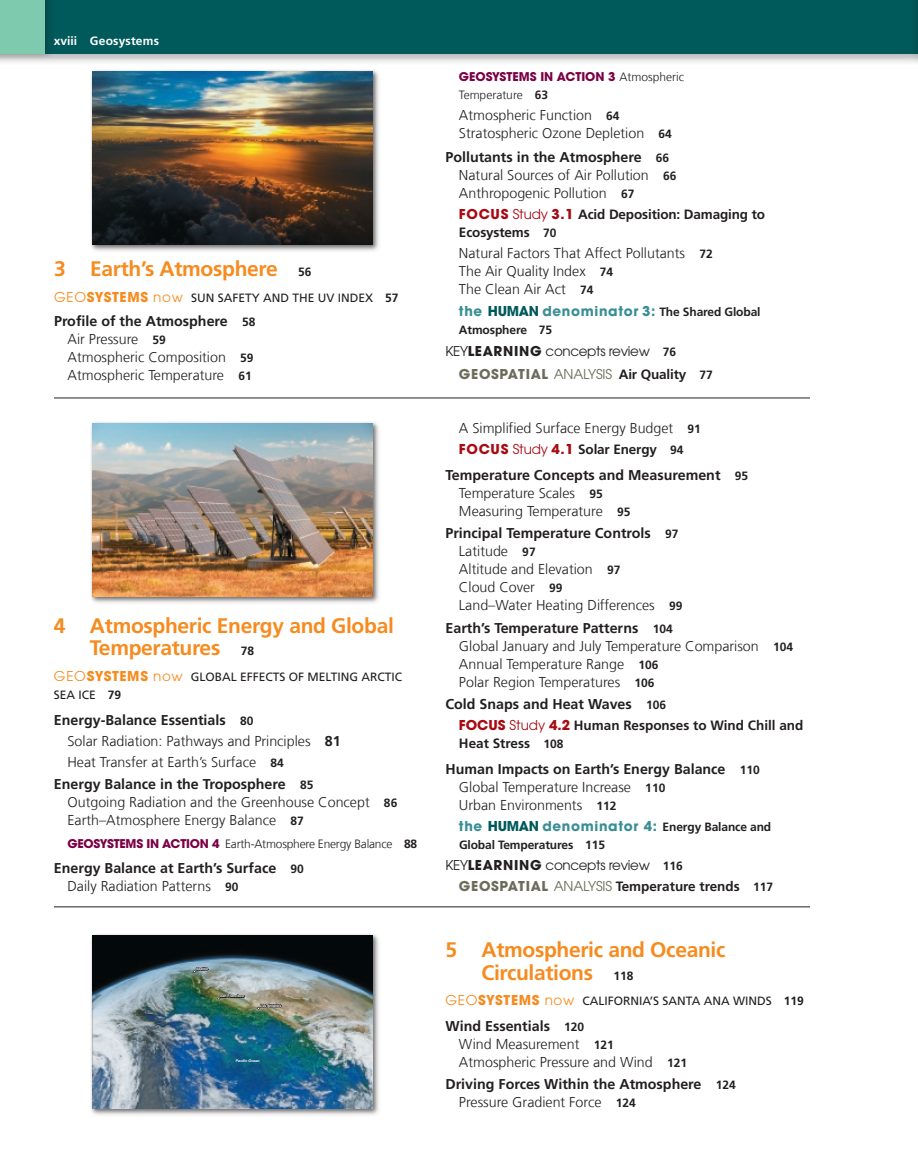
<style>
.page{position:relative;width:918px;height:1175px;background:#fff}
.page>*{position:absolute;margin:0;border:0;box-sizing:border-box;transform-origin:0 0}
.t1{font:700 21px/22.5px "Frutiger LT Com";letter-spacing:-.015em;color:#f68b1f}
.t2{font:300 14.25px/18px "Frutiger LT Com";color:#231f20}
.t3{font:700 14.25px/18px "Frutiger LT Com";color:#231f20}
.t4{font:700 13.5px/18px "Frutiger LT Com";letter-spacing:-.01em;color:#231f20}
.t5{font:13.5px/22.5px "ITC Avant Garde W1 G";letter-spacing:-.025em;color:#231f20}
.t6{font:700 13.5px "ITC Avant Garde W1 G";letter-spacing:-.025em;color:#398e95}
.t7{font:700 13.5px "ITC Avant Garde W1 G";color:#a70a12}
.t8{font:12px/18px "Frutiger LT Com";color:#231f20}
.t9{font:300 12px "Frutiger LT Com";letter-spacing:-.02em;color:#231f20}
.t10{font:300 12px/18px "Frutiger LT Com";color:#231f20}
.t11{font:700 12px "Frutiger LT Com";letter-spacing:-.01em;color:#231f20}
.t12{font:700 12px "Frutiger LT Com";color:#fff}
.t13{font:700 3.6px "Helvetica Neue LTW1 G";color:#fff}
.t14{font:italic 700 3.6px "Helvetica Neue LTW1 G";color:#fff}
.s1{font-size:12px;color:#231f20}
.s2{font-family:"ITC Avant Garde W1 G";font-size:13.5px;color:#f68b1f}
.s3{font-family:"ITC Avant Garde W1 G";font-weight:700;font-size:13.5px;color:#f68b1f}
.s4{font-weight:700}
.s5{font-weight:700;font-size:12px}
.s6{font-family:"ITC Avant Garde W1 G";font-weight:700;color:#7b0046}
.s7{font-size:12px}
.s8{font-weight:300}
.s9{font-family:"ITC Avant Garde W1 G";color:#a70a12}
.s10{font-family:"ITC Avant Garde W1 G";font-weight:400;color:#a70a12}
.s11{color:#00595a}
.s12{font-family:"Frutiger LT Com";font-size:12px;color:#231f20}
.s13{font-family:"Frutiger LT Com";font-weight:700;font-size:12px}
.s14{font-weight:700;color:#6d6c5c}
.s15{font-family:"ITC Avant Garde W1 G";color:#6d6c5c}
.s16{font-family:"ITC Avant Garde W1 G";font-weight:400;color:#6d6c5c}
.s17{color:#6d6c5c}
.s18{font-family:"Frutiger LT Com";font-weight:700}
</style>
<div class="page">
<div style="left:0;top:0;width:918px;height:65px;background:#231f20;opacity:.3"></div>
<div style="left:0;top:0;width:918px;height:54px;background:#00595a"></div>
<div style="left:0;top:0;width:55px;height:61px;background:#231f20;opacity:.3"></div>
<div style="left:0;top:0;width:45px;height:54px;background:#7dcaae"></div>
<div style="left:911px;top:0;width:7px;height:65px;background:#231f20;opacity:.3"></div>
<div style="left:88px;top:68px;width:296px;height:187px;background:#fbfbfb"></div>
<img style="left:91px;top:70px;width:288px;height:181px">
<img style="left:92px;top:71px;width:281px;height:173px">
<div style="left:88px;top:420px;width:296px;height:187px;background:#fbfbfb"></div>
<img style="left:91px;top:422px;width:288px;height:181px">
<img style="left:92px;top:424px;width:281px;height:172px">
<div style="left:88px;top:931px;width:296px;height:188px;background:#fbfbfb"></div>
<img style="left:91px;top:934px;width:288px;height:181px">
<img style="left:92px;top:935px;width:281px;height:173px">
<svg style="left:258px;top:1002px;width:24px;height:7px"></svg>
<svg style="left:218px;top:994px;width:27px;height:5px"></svg>
<svg style="left:194px;top:967px;width:15px;height:5px"></svg>
<hr style="left:54px;top:906px;width:756px;height:1px;background:#231f20">
<hr style="left:54px;top:397px;width:756px;height:1px;background:#231f20">
<p class="t12" style="left:54px;top:34px;width:107px">xviii Geosystems</p>
<p class="t1" style="left:54px;top:258px;width:259px">3 Earth’s Atmosphere <span class="s1">56</span></p>
<p class="t8" style="left:54px;top:288px;width:346px"><span class="s2">GEO</span><span class="s3">SYSTEMS</span> <span class="s2">now</span> SUN SAFETY AND THE UV I NDEX <span class="s4">57</span></p>
<p class="t2" style="left:68px;top:311px;width:189px;text-indent:-14px"><span class="s4">Profile of the Atmosphere</span> <span class="s5">58<br></span>Air Pressure <span class="s5">59<br></span>Atmospheric Composition <span class="s5">59<br></span>Atmospheric Temperature <span class="s5">61</span></p>
<p class="t1" style="left:90px;top:614px;width:305px;text-indent:-36px">4 Atmospheric Energy and Global<br>Temperatures <span class="s1">78</span></p>
<p class="t8" style="left:54px;top:667px;width:348px"><span class="s2">GEO</span><span class="s3">SYSTE MS</span> <span class="s2">now</span> GLOBAL EFFECTS OF MELTING ARCTIC<br>SEA ICE <span class="s4">79</span></p>
<p class="t2" style="left:67px;top:709px;width:275px;line-height:21px;text-indent:-14px"><span class="s4">Energy-Balance Essentials</span> <span class="s5">80<br></span>Solar Radiation: Pathways and Principles <span class="s4">81<br></span>Heat Transfer at Earth’s Surface <span class="s5">84</span></p>
<p class="t2" style="left:67px;top:775px;width:331px;text-indent:-14px"><span class="s4">Energy Balance in the Troposphere</span> <span class="s5">85<br></span>Outgoing Radiation and the Greenhouse Concept <span class="s5">86<br></span>Earth–Atmosphere Energy Balance <span class="s5">87</span></p>
<p class="t9" style="left:67px;top:836px;width:351px"><span class="s6">GEOSYSTEMS IN ACTION 4</span> Earth-Atmosphere Energy Balance <span class="s4">88</span></p>
<p class="t3" style="left:67px;top:859px;width:238px;text-indent:-14px">Energy Balance at Earth’s Surface <span class="s7">90<br></span><span class="s8">Daily Radiation Patterns</span> <span class="s7">90</span></p>
<p class="t13" style="left:196px;top:966px;width:13px">Seattle</p>
<p class="t13" style="left:220px;top:993px;width:26px">San Francisco</p>
<p class="t13" style="left:260px;top:1003px;width:23px">Los Angeles</p>
<p class="t14" style="left:236px;top:1058px;width:25px">Pacific Ocean</p>
<p class="t10" style="left:459px;top:68px;width:227px"><span class="s6">GEOSYSTEMS IN ACTION 3</span> Atmospheric<br>Temperature <span class="s4">63</span></p>
<p class="t2" style="left:459px;top:106px;width:214px">Atmospheric Function <span class="s5">64<br></span>Stratospheric Ozone Depletion <span class="s5">64</span></p>
<p class="t2" style="left:459px;top:148px;width:219px;text-indent:-14px"><span class="s4">Pollutants in the Atmosphere</span> <span class="s5">66<br></span>Natural Sources of Air Pollution <span class="s5">66<br></span>Anthropogenic Pollution <span class="s5">67</span></p>
<p class="t7" style="left:459px;top:205px;width:20px">FOCU</p>
<p class="t4" style="left:459px;top:205px;width:308px;text-indent:42px"><span class="s9">S</span> <span class="s10">Study</span> <span class="s9">3.1</span> Acid Deposition: Damaging to<br>Ecosystems <span class="s7">70</span></p>
<p class="t2" style="left:459px;top:244px;width:255px">Natural Factors That Affect Pollutants <span class="s5">72<br></span>The Air Quality Index <span class="s5">74<br></span>The Clean Air Act <span class="s5">74</span></p>
<p class="t6" style="left:459px;top:302px;width:303px">THE <span class="s11">HUMAN</span> DENOMINATOR 3: <span class="s12">The Shared Global</span></p>
<p class="t11" style="left:459px;top:323px;width:95px">Atmosphere 75</p>
<p class="t5" style="left:459px;top:340px;width:219px;text-indent:-14px">KEY<span class="s4">LEARNING</span> concepts review <span class="s13">76<br></span><span class="s14">GEOSPATIA</span></p>
<p class="t4" style="left:542px;top:365px;width:173px"><span class="s15">L</span> <span class="s16">ANALYSIS</span> Air Quality <span class="s7">77</span></p>
<p class="t2" style="left:459px;top:419px;width:243px">A Simplified Surface Energy Budget <span class="s5">91</span></p>
<p class="t7" style="left:459px;top:440px;width:20px">FOCU</p>
<p class="t4" style="left:501px;top:440px;width:184px"><span class="s9">S</span> <span class="s10">Study</span> <span class="s9">4.1</span> Solar Energy <span class="s7">94</span></p>
<p class="t2" style="left:459px;top:465px;width:291px;text-indent:-14px"><span class="s4">Temperature Concepts and Measurement</span> <span class="s5">95<br></span>Temperature Scales <span class="s5">95<br></span>Measuring Temperature <span class="s5">95</span></p>
<p class="t2" style="left:459px;top:524px;width:225px;text-indent:-14px"><span class="s4">Principal Temperature Controls</span> <span class="s5">97<br></span>Latitude <span class="s5">97<br></span>Altitude and Elevation <span class="s5">97<br></span>Cloud Cover <span class="s5">99<br></span>Land–Water Heating Differences <span class="s5">99</span></p>
<p class="t2" style="left:459px;top:618px;width:336px;text-indent:-14px"><span class="s4">Earth’s Temperature Patterns</span> <span class="s5">104<br></span>Global January and July Temperature Comparison <span class="s5">104<br></span>Annual Temperature Range <span class="s5">106<br></span>Polar Region Temperatures <span class="s5">106</span></p>
<p class="t3" style="left:445px;top:695px;width:222px">Cold Snaps and Heat Waves <span class="s7">106</span></p>
<p class="t7" style="left:459px;top:716px;width:19px">FOCU</p>
<p class="t4" style="left:459px;top:716px;width:346px;text-indent:39px"><span class="s9">S</span> <span class="s10">Study</span> <span class="s9">4.2</span> Human Responses to Wind Chill and<br>Heat Stress <span class="s7">108</span></p>
<p class="t2" style="left:459px;top:759px;width:302px;text-indent:-14px"><span class="s4">Human Impacts on Earth’s Energy Balance</span> <span class="s5">110<br></span>Global Temperature Increase <span class="s5">110<br></span>Urban Environments <span class="s5">112</span></p>
<p class="t6" style="left:459px;top:816px;width:314px">THE <span class="s11">HUMAN</span> DENOMINATOR 4: <span class="s12">Energy Balance and</span></p>
<p class="t11" style="left:459px;top:837px;width:148px">Global Temperatures 115</p>
<p class="t5" style="left:459px;top:854px;width:316px;line-height:21px;text-indent:-14px">KEY<span class="s4">LEARNING</span> concepts review <span class="s13">116<br></span><span class="s14">GEOSPATIAL</span> <span class="s17">ANALYSIS</span> <span class="s18">Temperature trends</span> <span class="s13">117</span></p>
<p class="t1" style="left:481px;top:938px;width:245px;text-indent:-36px">5 Atmospheric and Oceanic<br>Circulations <span class="s1">118</span></p>
<p class="t8" style="left:445px;top:991px;width:324px"><span class="s2">GEO</span><span class="s3">SYSTE MS</span> <span class="s2">now</span> CALIFORNIA’S SANTA ANA WINDS</p>
<p class="t11" style="left:784px;top:994px;width:22px">119</p>
<p class="t2" style="left:459px;top:1016px;width:230px;text-indent:-14px"><span class="s4">Wind Essentials</span> <span class="s5">120<br></span>Wind Measurement <span class="s5">121<br></span>Atmospheric Pressure and Wind <span class="s5">121</span></p>
<p class="t3" style="left:459px;top:1075px;width:278px;text-indent:-14px">Driving Forces Within the Atmosphere <span class="s7">124<br></span><span class="s8">Pressure Gradient Force</span> <span class="s7">124</span></p>
</div>
